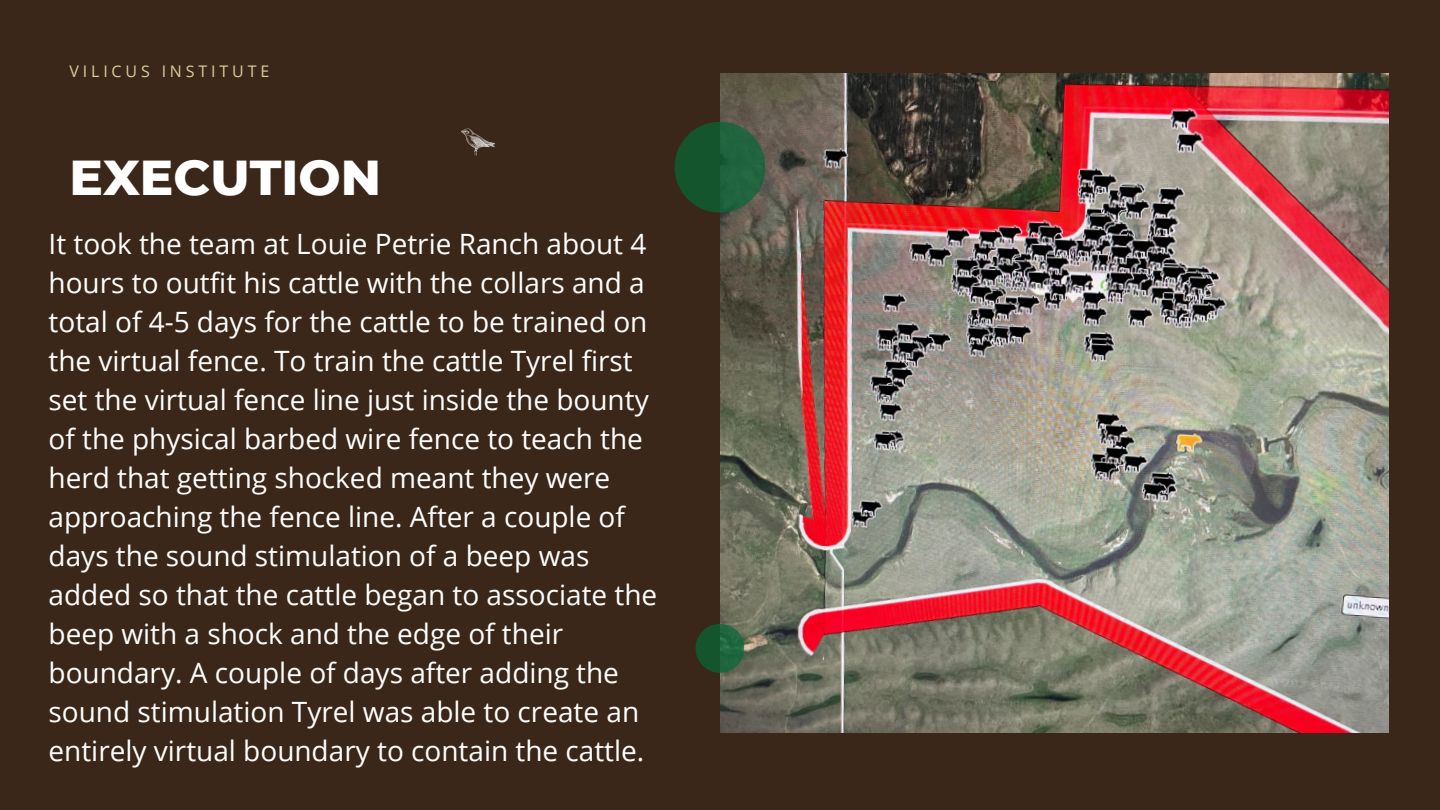
<style>
.page{position:relative;width:1440px;height:810px;background:#3a2719}
.page>*{position:absolute;margin:0;border:0;box-sizing:border-box;transform-origin:0 0}
.t1{font:800 50px "Montserrat";color:#fff}
.t2{font:28px/39px "Open Sans";color:#fff}
.t3{font:16px "Open Sans";letter-spacing:.24em;color:#d5cf9f}
</style>
<div class="page">
<img style="left:720px;top:73px;width:668px;height:660px">
<svg style="left:696px;top:624px;width:48px;height:49px;background:#1a5e36"></svg>
<div style="left:675px;top:122px;width:90px;height:91px;background:linear-gradient(to right,#125029,#236742);border-radius:50%"></div>
<svg style="left:460px;top:128px;width:35px;height:28px"></svg>
<h1 class="t3" style="left:70px;top:60px;width:201px">VILICUS INSTITUTE</h1>
<p class="t1" style="left:70px;top:146px;width:313px">EXECUTION</p>
<p class="t2" style="left:49px;top:224px;width:610px">It took the team at Louie Petrie Ranch about 4 hours to outfit his cattle with the collars and a total of 4-5 days for the cattle to be trained on the virtual fence. To train the cattle Tyrel first set the virtual fence line just inside the bounty of the physical barbed wire fence to teach the herd that getting shocked meant they were approaching the fence line. After a couple of days the sound stimulation of a beep was added so that the cattle began to associate the beep with a shock and the edge of their boundary. A couple of days after adding the sound stimulation Tyrel was able to create an entirely virtual boundary to contain the cattle.</p>
</div>
